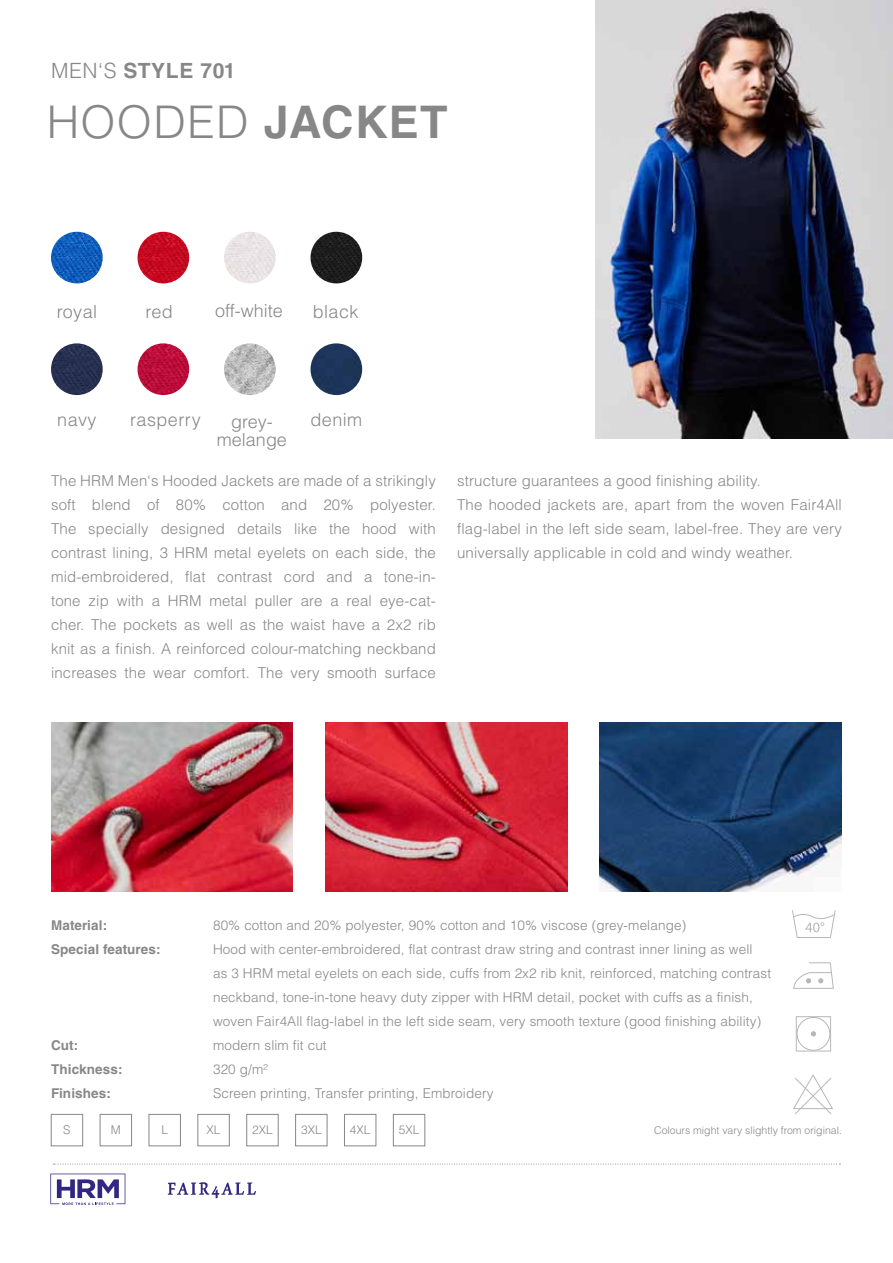
<style>
.page{position:relative;width:893px;height:1263px;background:#fff}
.page>*{position:absolute;margin:0;border:0;box-sizing:border-box;transform-origin:0 0}
.t1{font:300 45px "Helvetica LT Std";letter-spacing:.03em;color:#878787}
.t2{font:700 21px "Helvetica LT Std";letter-spacing:.03em;color:#878787}
.t3{font:300 18px "Helvetica LT Std";letter-spacing:.025em;color:#878787}
.t4{font:300 18px/18px "Helvetica LT Std";color:#878787;text-align:center}
.t5{font:300 15px/24px "Helvetica LT Std";letter-spacing:.01em;color:#878787;text-align:justify}
.t6{font:300 13.5px/24px "Helvetica LT Std";letter-spacing:.01em;color:#878787}
.t7{font:700 13.5px "Helvetica LT Std";letter-spacing:.01em;color:#878787}
.t8{font:300 12px "Helvetica LT Std";color:#878787}
.t9{font:300 10.5px "Helvetica LT Std";color:#878787}
.s1{font-weight:300}
.s2{font-weight:700}
</style>
<div class="page">
<img style="left:51px;top:723px;width:242px;height:168px">
<img style="left:325px;top:723px;width:242px;height:168px">
<img style="left:600px;top:723px;width:242px;height:168px">
<div style="left:51px;top:1114px;width:32px;height:32px;border:1px solid #878787"></div>
<div style="left:100px;top:1114px;width:32px;height:32px;border:1px solid #878787"></div>
<div style="left:149px;top:1114px;width:32px;height:32px;border:1px solid #878787"></div>
<div style="left:198px;top:1114px;width:31px;height:32px;border:1px solid #878787"></div>
<div style="left:247px;top:1114px;width:31px;height:32px;border:1px solid #878787"></div>
<div style="left:295px;top:1114px;width:32px;height:32px;border:1px solid #878787"></div>
<div style="left:344px;top:1114px;width:32px;height:32px;border:1px solid #878787"></div>
<div style="left:393px;top:1114px;width:32px;height:32px;border:1px solid #878787"></div>
<svg style="left:793px;top:1074px;width:40px;height:40px"></svg>
<svg style="left:793px;top:962px;width:41px;height:27px"></svg>
<svg style="left:792px;top:910px;width:44px;height:28px"></svg>
<svg style="left:796px;top:1016px;width:35px;height:35px"></svg>
<img style="left:51px;top:232px;width:52px;height:51px;border-radius:26px">
<img style="left:138px;top:232px;width:51px;height:51px;border-radius:26px">
<img style="left:224px;top:232px;width:52px;height:51px;border-radius:26px">
<img style="left:51px;top:343px;width:52px;height:52px;border-radius:26px">
<img style="left:310px;top:232px;width:52px;height:51px;border-radius:26px">
<img style="left:224px;top:343px;width:52px;height:52px;border-radius:26px">
<div style="left:310px;top:343px;width:52px;height:52px;background:#1c355a;border-radius:26px"></div>
<img style="left:138px;top:343px;width:51px;height:52px;border-radius:26px">
<img style="left:595px;top:0;width:298px;height:438px">
<svg style="left:54px;top:1164px;width:786px;height:1px"></svg>
<svg style="left:50px;top:1173px;width:75px;height:32px"></svg>
<svg style="left:168px;top:1182px;width:88px;height:16px"></svg>
<h2 class="t2" style="left:51px;top:58px;width:186px"><span class="s1">MEN‘S</span> STYLE 701</h2>
<h1 class="t1" style="left:47px;top:94px;width:402px">HOODED <span class="s2">JACKET</span></h1>
<p class="t4" style="left:215px;top:301px;width:69px">off-white</p>
<p class="t3" style="left:57px;top:300px;width:42px">royal</p>
<p class="t3" style="left:145px;top:300px;width:29px">red</p>
<p class="t3" style="left:313px;top:300px;width:47px">black</p>
<p class="t3" style="left:57px;top:408px;width:41px">navy</p>
<p class="t3" style="left:310px;top:408px;width:53px">denim</p>
<p class="t3" style="left:130px;top:408px;width:72px">rasperry</p>
<p class="t4" style="left:217px;top:413px;width:72px">grey&shy;melange</p>
<p class="t5" style="left:51px;top:469px;width:386px">The HRM Men‘s Hooded Jackets are made of a strikingly soft blend of 80% cotton and 20% polyester.<br>The specially designed details like the hood with contrast lining, 3 HRM metal eyelets on each side, the mid-embroidered, flat contrast cord and a tone-in&shy;tone zip with a HRM metal puller are a real eye-cat&shy;cher. The pockets as well as the waist have a 2x2 rib knit as a finish. A reinforced colour-matching neckband increases the wear comfort. The very smooth surface</p>
<p class="t5" style="left:457px;top:469px;width:386px;text-align:left">structure guarantees a good finishing ability.<br>The hooded jackets are, apart from the woven Fair4All flag-label in the left side seam, label-free. They are very universally applicable in cold and windy weather.</p>
<p class="t7" style="left:51px;top:917px;width:58px">Material:</p>
<p class="t6" style="left:213px;top:913px;width:475px">80% cotton and 20% polyester, 90% cotton and 10% viscose (grey-melange)</p>
<p class="t7" style="left:51px;top:941px;width:111px">Special features:</p>
<p class="t6" style="left:213px;top:937px;width:560px">Hood with center-embroidered, flat contrast draw string and contrast inner lining as well<br>as 3 HRM metal eyelets on each side, cuffs from 2x2 rib knit, reinforced, matching contrast neckband, tone-in-tone heavy duty zipper with HRM detail, pocket with cuffs as a finish, woven Fair4All flag-label in the left side seam, very smooth texture (good finishing ability)</p>
<p class="t7" style="left:51px;top:1037px;width:29px">Cut:</p>
<p class="t6" style="left:213px;top:1033px;width:115px">modern slim fit cut</p>
<p class="t7" style="left:51px;top:1061px;width:73px">Thickness:</p>
<p class="t6" style="left:213px;top:1057px;width:56px">320 g/m²</p>
<p class="t7" style="left:51px;top:1085px;width:62px">Finishes:</p>
<p class="t6" style="left:213px;top:1081px;width:282px">Screen printing, Transfer printing, Embroidery</p>
<p class="t8" style="left:63px;top:1122px;width:9px">S</p>
<p class="t8" style="left:111px;top:1122px;width:11px">M</p>
<p class="t8" style="left:161px;top:1122px;width:8px">L</p>
<p class="t8" style="left:207px;top:1122px;width:16px">XL</p>
<p class="t8" style="left:252px;top:1122px;width:22px">2XL</p>
<p class="t8" style="left:301px;top:1122px;width:22px">3XL</p>
<p class="t8" style="left:350px;top:1122px;width:22px">4XL</p>
<p class="t8" style="left:399px;top:1122px;width:22px">5XL</p>
<p class="t9" style="left:654px;top:1124px;width:189px">Colours might vary slightly from original.</p>
</div>
